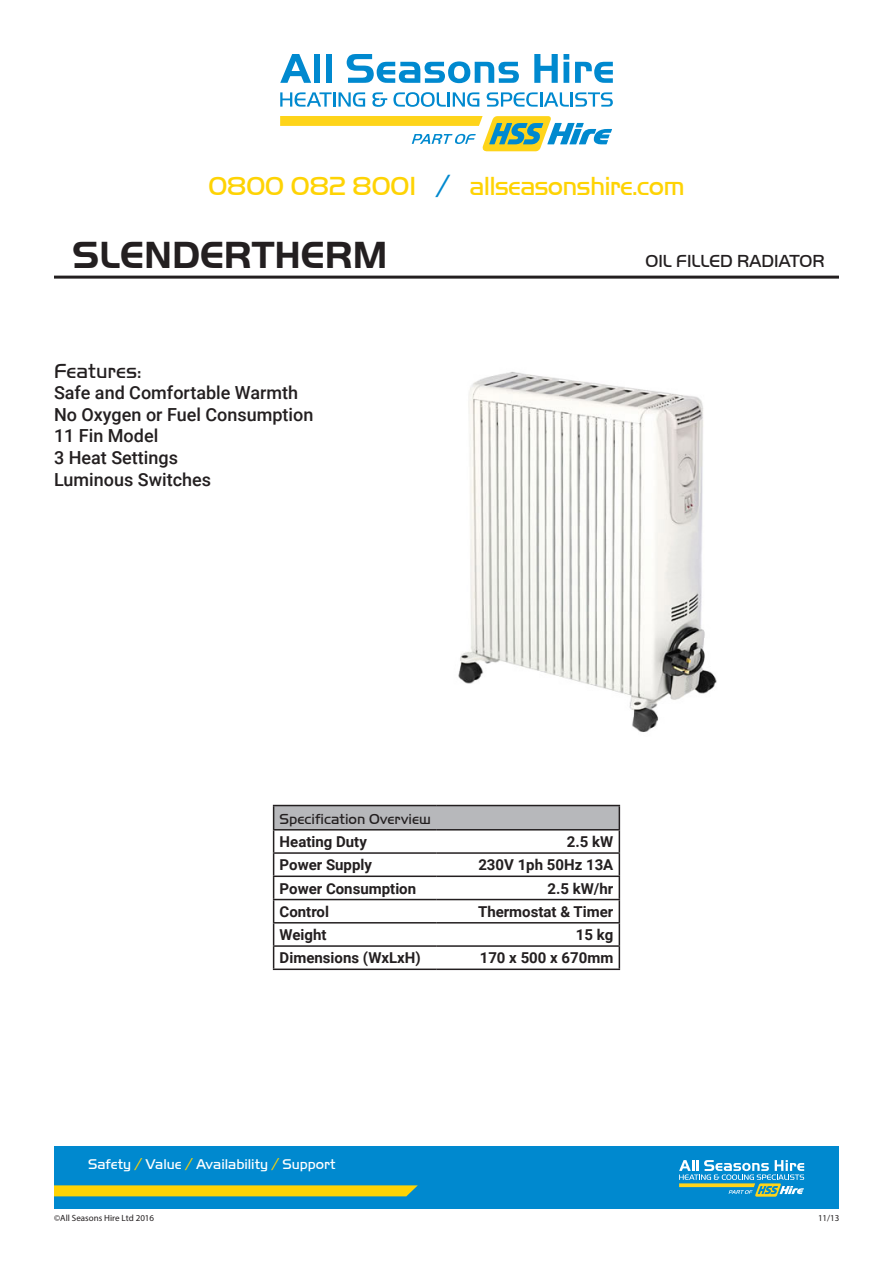
<style>
.page{position:relative;width:893px;height:1263px;background:#fff}
.page>*{position:absolute;margin:0;border:0;box-sizing:border-box;transform-origin:0 0}
.t1{font:700 39px "Handel Got D";color:#231f20}
.t2{font:27px "Handel Got D Ligh";letter-spacing:-.03em;color:#fed304}
.t3{font:21px "Handel Got D Ligh";color:#231f20}
.t4{font:500 18px "Roboto";color:#231f20}
.t5{font:18px "Handel Got D Ligh";color:#231f20}
.t6{font:700 15px "Roboto";color:#231f20}
.t7{font:15px "Handel Got D Ligh";color:#231f20}
.t8{font:14.55px "Handel Got D Ligh";color:#fff}
.t9{font:9px "Myriad Pro";color:#231f20}
.s1{color:#0089cf}
.s2{color:#fed304}
</style>
<div class="page">
<hr style="left:54px;top:276px;width:785px;height:3px;background:#231f20">
<svg style="left:280px;top:54px;width:31px;height:29px"></svg>
<div style="left:314px;top:54px;width:6px;height:29px;background:#0089cf"></div>
<div style="left:326px;top:54px;width:5px;height:29px;background:#0089cf"></div>
<svg style="left:347px;top:54px;width:172px;height:29px"></svg>
<svg style="left:534px;top:54px;width:35px;height:29px"></svg>
<svg style="left:575px;top:62px;width:38px;height:21px"></svg>
<svg style="left:280px;top:92px;width:85px;height:15px"></svg>
<svg style="left:372px;top:92px;width:15px;height:15px"></svg>
<svg style="left:393px;top:92px;width:53px;height:15px"></svg>
<hr style="left:447px;top:92px;width:3px;height:15px;background:#0089cf">
<svg style="left:453px;top:92px;width:26px;height:15px"></svg>
<svg style="left:487px;top:92px;width:82px;height:15px"></svg>
<hr style="left:570px;top:92px;width:3px;height:15px;background:#0089cf">
<svg style="left:575px;top:92px;width:38px;height:15px"></svg>
<svg style="left:280px;top:116px;width:332px;height:35px"></svg>
<div style="left:54px;top:1146px;width:785px;height:63px;background:#0089cf"></div>
<svg style="left:54px;top:1185px;width:364px;height:11px;background:#f1cf0e"></svg>
<svg style="left:679px;top:1160px;width:125px;height:37px"></svg>
<img style="left:458px;top:372px;width:259px;height:360px">
<div style="left:274px;top:805px;width:345px;height:25px;background:#b7b8bb"></div>
<hr style="left:273px;top:805px;width:164px;height:1px;background:#231f20">
<hr style="left:437px;top:805px;width:183px;height:1px;background:#231f20">
<hr style="left:273px;top:829px;width:164px;height:1px;background:#231f20">
<hr style="left:437px;top:829px;width:183px;height:1px;background:#231f20">
<hr style="left:273px;top:852px;width:164px;height:2px;background:#231f20">
<hr style="left:437px;top:852px;width:183px;height:2px;background:#231f20">
<hr style="left:273px;top:875px;width:164px;height:2px;background:#231f20">
<hr style="left:437px;top:875px;width:183px;height:2px;background:#231f20">
<hr style="left:273px;top:899px;width:164px;height:1px;background:#231f20">
<hr style="left:437px;top:899px;width:183px;height:1px;background:#231f20">
<hr style="left:273px;top:922px;width:164px;height:1px;background:#231f20">
<hr style="left:437px;top:922px;width:183px;height:1px;background:#231f20">
<hr style="left:273px;top:945px;width:164px;height:2px;background:#231f20">
<svg style="left:273px;top:806px;width:1px;height:162px"></svg>
<hr style="left:437px;top:945px;width:183px;height:2px;background:#231f20">
<svg style="left:619px;top:806px;width:1px;height:162px"></svg>
<hr style="left:273px;top:968px;width:164px;height:2px;background:#231f20">
<hr style="left:437px;top:968px;width:183px;height:2px;background:#231f20">
<h2 class="t2" style="left:208px;top:171px;width:478px">0800 082 8001 <span class="s1">/</span> allseasonshire.com</h2>
<p class="t1" style="left:72px;top:233px;width:317px">SLENDERTHERM</p>
<p class="t3" style="left:54px;top:359px;width:89px">Features:</p>
<p class="t4" style="left:54px;top:380px;width:246px">Safe and Comfortable Warmth</p>
<p class="t4" style="left:54px;top:402px;width:261px">No Oxygen or Fuel Consumption</p>
<p class="t4" style="left:54px;top:423px;width:106px">11 Fin Model</p>
<p class="t4" style="left:54px;top:445px;width:125px">3 Heat Settings</p>
<p class="t4" style="left:54px;top:467px;width:159px">Luminous Switches</p>
<p class="t5" style="left:645px;top:251px;width:180px">OIL FILLED RADIATOR</p>
<p class="t7" style="left:280px;top:810px;width:153px">Specification Overview</p>
<p class="t6" style="left:280px;top:831px;width:89px">Heating Duty</p>
<p class="t6" style="left:567px;top:831px;width:48px">2.5 kW</p>
<p class="t6" style="left:280px;top:854px;width:94px">Power Supply</p>
<p class="t6" style="left:478px;top:854px;width:137px">230V 1ph 50Hz 13A</p>
<p class="t6" style="left:280px;top:878px;width:138px">Power Consumption</p>
<p class="t6" style="left:547px;top:878px;width:67px">2.5 kW/hr</p>
<p class="t6" style="left:280px;top:901px;width:51px">Control</p>
<p class="t6" style="left:478px;top:901px;width:137px">Thermostat &amp; Timer</p>
<p class="t6" style="left:280px;top:924px;width:49px">Weight</p>
<p class="t6" style="left:576px;top:924px;width:39px">15 kg</p>
<p class="t6" style="left:280px;top:947px;width:143px">Dimensions (WxLxH)</p>
<p class="t6" style="left:480px;top:947px;width:135px">170 x 500 x 670mm</p>
<p class="t8" style="left:88px;top:1156px;width:249px">Safety <span class="s2">/</span> Value <span class="s2">/</span> Availability <span class="s2">/</span> Support</p>
<p class="t9" style="left:54px;top:1212px;width:101px">©All Seasons Hire Ltd 2016</p>
<p class="t9" style="left:818px;top:1212px;width:23px">11/13</p>
</div>
